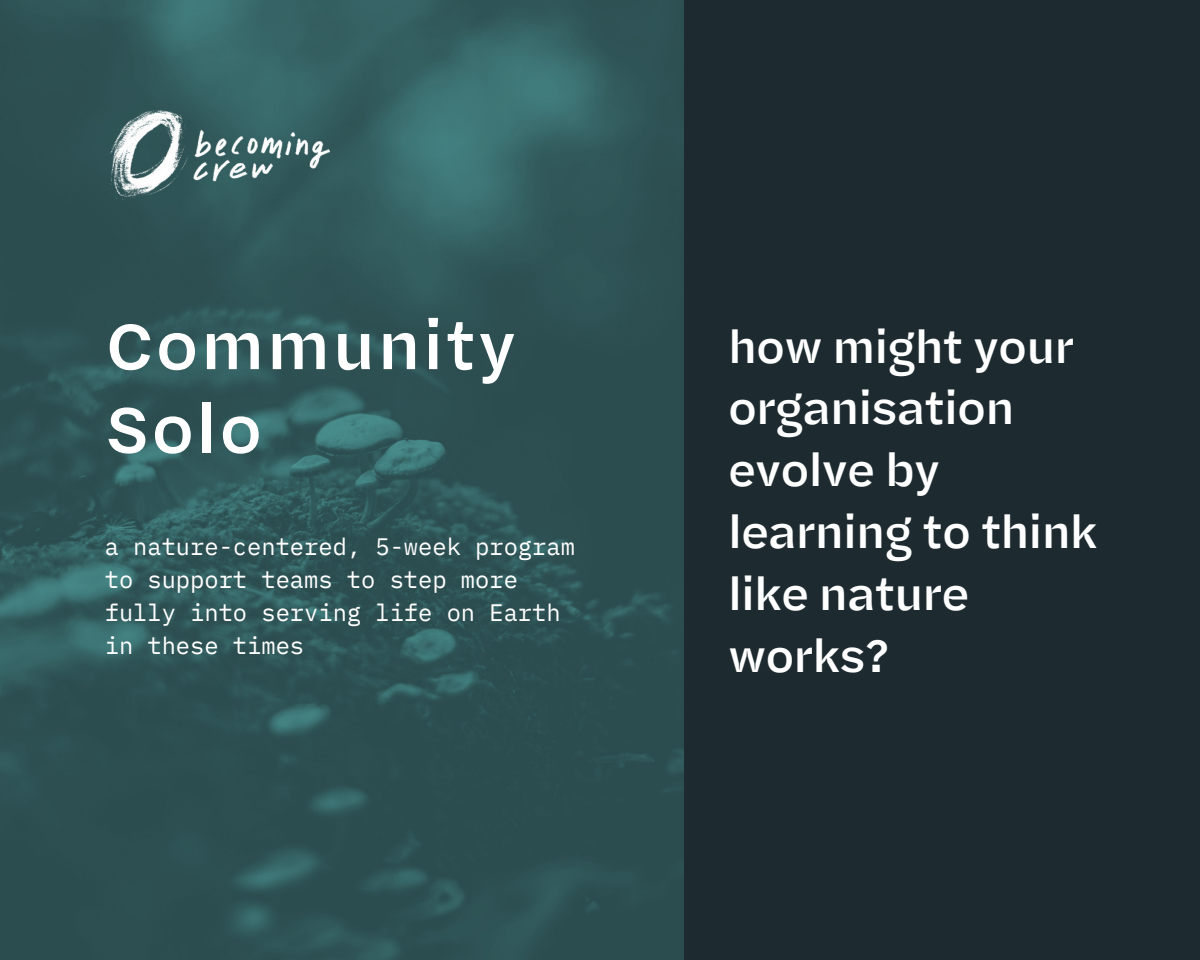
<style>
.page{position:relative;width:1200px;height:960px;background:#1d2b30}
.page>*{position:absolute;margin:0;border:0;box-sizing:border-box;transform-origin:0 0}
.t1{font:500 66.25px/83.5px "Halyard Micro";color:#fff}
.t2{font:500 44.62px/61.9px "Halyard Micro";letter-spacing:-.05em;color:#fff}
.t3{font:23.75px/32.8px "IBM Plex Mono";color:#fff}
</style>
<div class="page">
<img style="left:0;top:0;width:683px;height:960px">
<img style="left:94px;top:96px;width:248px;height:108px">
<p class="t1" style="left:105px;top:303px;width:414px">Community<br>Solo</p>
<p class="t3" style="left:105px;top:530px;width:472px">a nature-centered, 5-week program to support teams to step more fully into serving life on Earth in these times</p>
<p class="t2" style="left:727px;top:315px;width:373px">how might your organisation evolve by learning to think like nature works?</p>
</div>
